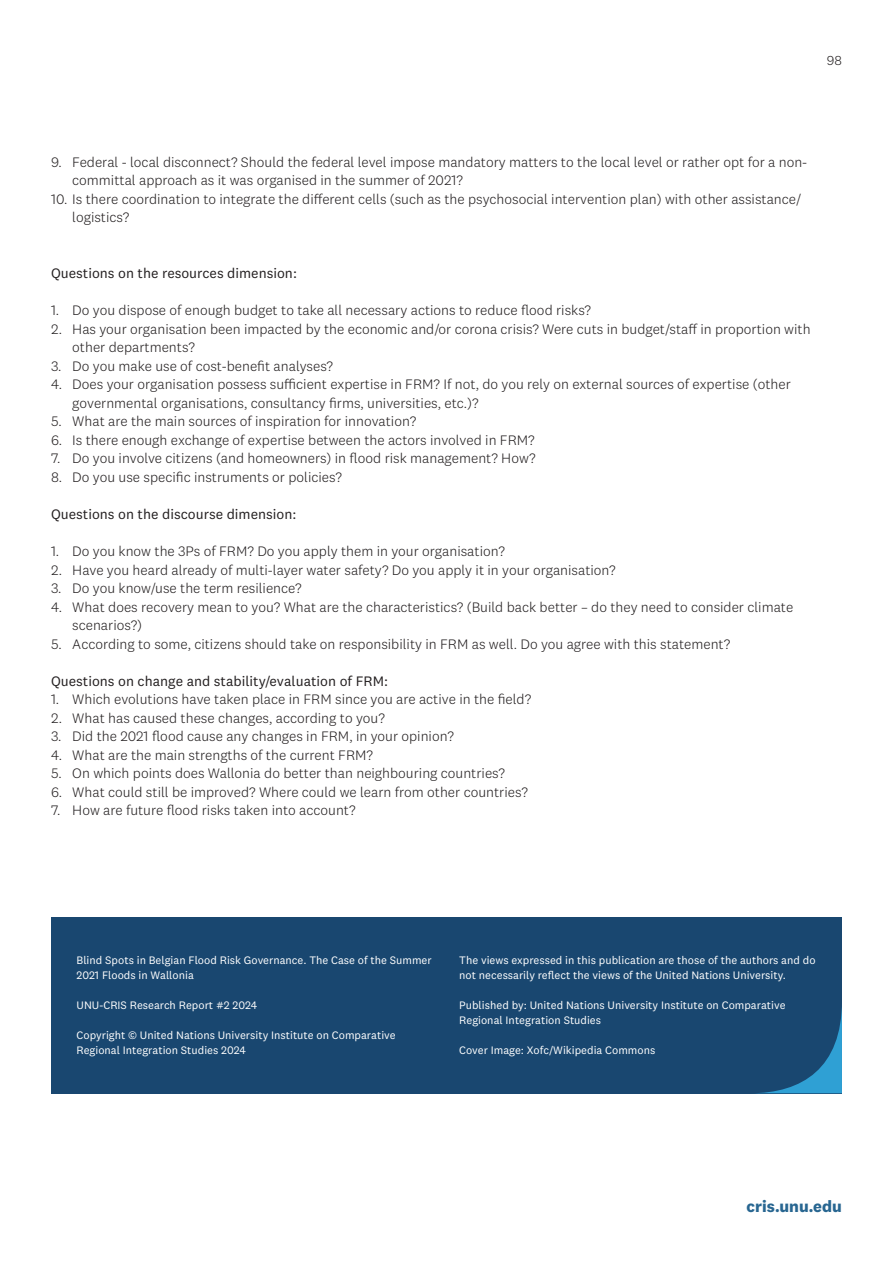
<style>
.page{position:relative;width:893px;height:1263px;background:#fff}
.page>*{position:absolute;margin:0;border:0;box-sizing:border-box;transform-origin:0 0}
.t1{font:700 16.5px "National 2";color:#286691}
.text{font:300 14.25px/18.5px "National 2";color:#231f20}
.text-2{font:14.25px "National 2";color:#231f20}
.caption__references__footer{font:300 13.5px "National 2";color:#231f20}
.caption__references__footer-2{font:11.25px/15px "National 2";color:#fff}
</style>
<div class="page">
<div style="left:51px;top:917px;width:791px;height:176px;background:#194770"></div>
<svg style="left:760px;top:1007px;width:82px;height:86px"></svg>
<p class="caption__references__footer" style="left:827px;top:53px;width:17px">98</p>
<p class="text" style="left:72px;top:153px;width:736px;text-indent:-21px">9. Federal - local disconnect? Should the federal level impose mandatory matters to the local level or rather opt for a non&shy;committal approach as it was organised in the summer of 2021?</p>
<p class="text" style="left:72px;top:190px;width:730px;text-indent:-21px">10. Is there coordination to integrate the different cells (such as the psychosocial intervention plan) with other assistance/ logistics?</p>
<p class="text-2" style="left:51px;top:265px;width:247px">Questions on the resources dimension:</p>
<p class="text" style="left:51px;top:301px;width:542px">1. Do you dispose of enough budget to take all necessary actions to reduce flood risks?</p>
<p class="text" style="left:72px;top:319px;width:740px;text-indent:-21px">2. Has your organisation been impacted by the economic and/or corona crisis? Were cuts in budget/staff in proportion with other departments?</p>
<p class="text" style="left:51px;top:356px;width:284px">3. Do you make use of cost-benefit analyses?</p>
<p class="text" style="left:72px;top:375px;width:720px;text-indent:-21px">4. Does your organisation possess sufficient expertise in FRM? If not, do you rely on external sources of expertise (other governmental organisations, consultancy firms, universities, etc.)?</p>
<p class="text" style="left:51px;top:412px;width:367px">5. What are the main sources of inspiration for innovation?</p>
<p class="text" style="left:51px;top:431px;width:485px">6. Is there enough exchange of expertise between the actors involved in FRM?</p>
<p class="text" style="left:51px;top:449px;width:486px">7. Do you involve citizens (and homeowners) in flood risk management? How?</p>
<p class="text" style="left:51px;top:468px;width:292px">8. Do you use specific instruments or policies?</p>
<p class="text-2" style="left:51px;top:505px;width:247px">Questions on the discourse dimension:</p>
<p class="text" style="left:51px;top:542px;width:455px">1. Do you know the 3Ps of FRM? Do you apply them in your organisation?</p>
<p class="text" style="left:51px;top:560px;width:566px">2. Have you heard already of multi-layer water safety? Do you apply it in your organisation?</p>
<p class="text" style="left:51px;top:579px;width:252px">3. Do you know/use the term resilience?</p>
<p class="text" style="left:72px;top:597px;width:722px;text-indent:-21px">4. What does recovery mean to you? What are the characteristics? (Build back better – do they need to consider climate scenarios?)</p>
<p class="text" style="left:51px;top:634px;width:681px">5. According to some, citizens should take on responsibility in FRM as well. Do you agree with this statement?</p>
<p class="text-2" style="left:51px;top:672px;width:339px">Questions on change and stability/evaluation of FRM:</p>
<p class="text" style="left:51px;top:690px;width:482px">1. Which evolutions have taken place in FRM since you are active in the field?</p>
<p class="text" style="left:51px;top:708px;width:335px">2. What has caused these changes, according to you?</p>
<p class="text" style="left:51px;top:727px;width:404px">3. Did the 2021 flood cause any changes in FRM, in your opinion?</p>
<p class="text" style="left:51px;top:745px;width:324px">4. What are the main strengths of the current FRM?</p>
<p class="text" style="left:51px;top:764px;width:455px">5. On which points does Wallonia do better than neighbouring countries?</p>
<p class="text" style="left:51px;top:783px;width:478px">6. What could still be improved? Where could we learn from other countries?</p>
<p class="text" style="left:51px;top:801px;width:306px">7. How are future flood risks taken into account?</p>
<p class="caption__references__footer-2" style="left:77px;top:952px;width:357px">Blind Spots in Belgian Flood Risk Governance. The Case of the Summer<br>2021 Floods in Wallonia</p>
<p class="caption__references__footer-2" style="left:77px;top:997px;width:182px">UNU-CRIS Research Report #2 2024</p>
<p class="caption__references__footer-2" style="left:77px;top:1027px;width:321px">Copyright © United Nations University Institute on Comparative<br>Regional Integration Studies 2024</p>
<p class="caption__references__footer-2" style="left:459px;top:952px;width:358px">The views expressed in this publication are those of the authors and do not necessarily reflect the views of the United Nations University.</p>
<p class="caption__references__footer-2" style="left:459px;top:997px;width:328px">Published by: United Nations University Institute on Comparative<br>Regional Integration Studies</p>
<p class="caption__references__footer-2" style="left:459px;top:1042px;width:198px">Cover Image: Xofc/Wikipedia Commons</p>
<p class="t1" style="left:747px;top:1196px;width:97px">cris.unu.edu</p>
</div>
